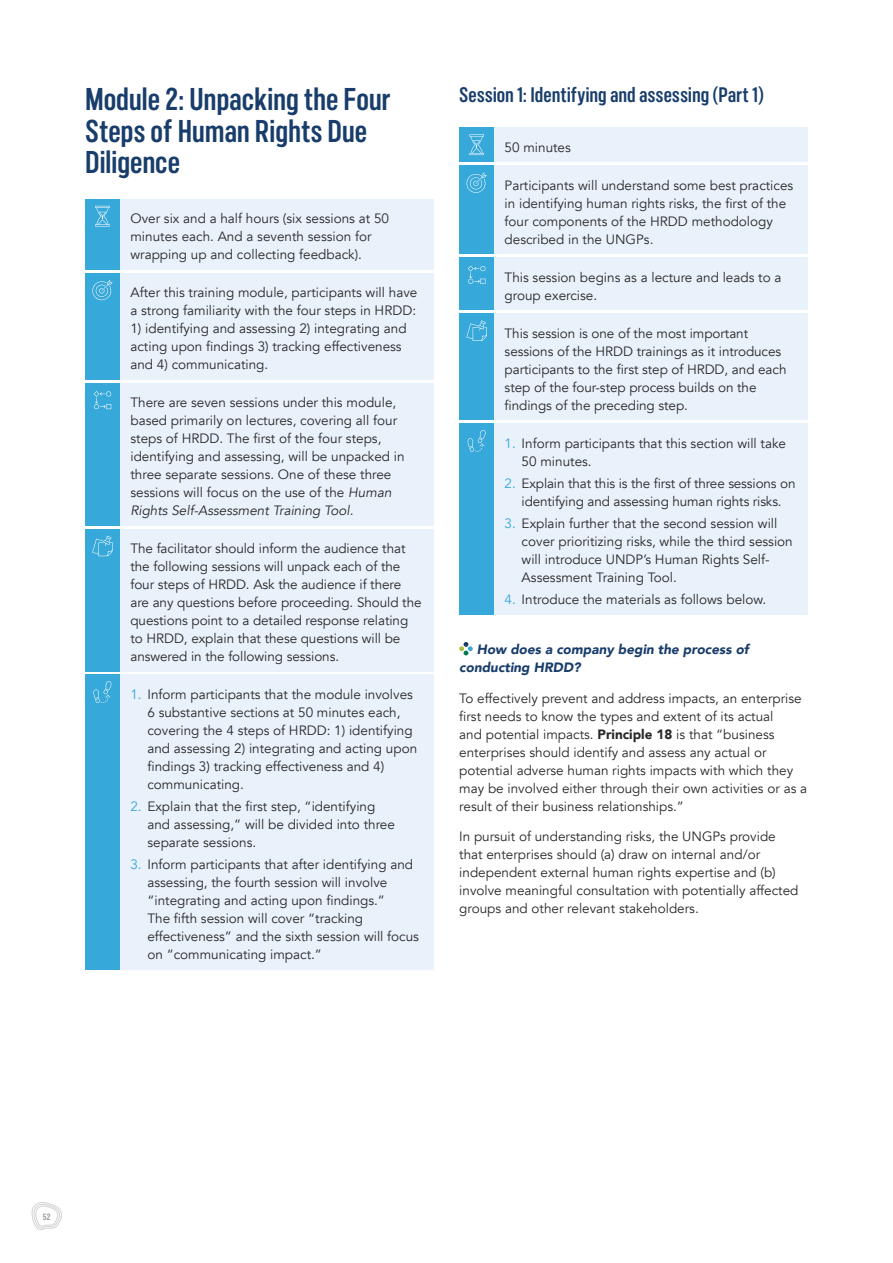
<style>
.page{position:relative;width:893px;height:1263px;background:#fff}
.page>*{position:absolute;margin:0;border:0;box-sizing:border-box;transform-origin:0 0}
.t1{font:700 31.5px/31.5px "Marsden Cm Semi";letter-spacing:-.005em;color:#183d6b}
.t2{font:700 21px "Marsden Cm Semi";color:#183d6b}
.t3{font:13.5px/18px "Avenir";color:#292829}
.t4{font:italic 900 13.5px/18px "Avenir";color:#183d6b}
.t5{font:700 9px "Marsden Cm Semi";color:#939598}
.s1{font-style:italic}
.s2{color:#37a8da}
.s3{font-weight:900}
</style>
<div class="page">
<div style="left:120px;top:199px;width:314px;height:71px;background:#e9f1fa"></div>
<div style="left:85px;top:199px;width:35px;height:71px;background:#37a8da"></div>
<svg style="left:95px;top:206px;width:15px;height:20px"></svg>
<div style="left:120px;top:273px;width:314px;height:106px;background:#e9f1fa"></div>
<div style="left:85px;top:273px;width:35px;height:106px;background:#37a8da"></div>
<svg style="left:92px;top:280px;width:21px;height:21px"></svg>
<div style="left:85px;top:383px;width:35px;height:142px;background:#37a8da"></div>
<svg style="left:94px;top:391px;width:17px;height:18px"></svg>
<div style="left:120px;top:383px;width:314px;height:142px;background:#e9f1fa"></div>
<div style="left:120px;top:529px;width:314px;height:142px;background:#e9f1fa"></div>
<div style="left:85px;top:529px;width:35px;height:142px;background:#37a8da"></div>
<svg style="left:92px;top:536px;width:21px;height:20px"></svg>
<div style="left:120px;top:675px;width:314px;height:295px;background:#e9f1fa"></div>
<div style="left:85px;top:675px;width:35px;height:295px;background:#37a8da"></div>
<svg style="left:93px;top:681px;width:18px;height:22px"></svg>
<div style="left:494px;top:127px;width:314px;height:35px;background:#e9f1fa"></div>
<div style="left:459px;top:127px;width:35px;height:35px;background:#37a8da"></div>
<svg style="left:469px;top:134px;width:15px;height:21px"></svg>
<div style="left:494px;top:165px;width:314px;height:89px;background:#e9f1fa"></div>
<div style="left:459px;top:165px;width:35px;height:89px;background:#37a8da"></div>
<svg style="left:466px;top:173px;width:21px;height:20px"></svg>
<div style="left:459px;top:257px;width:35px;height:53px;background:#37a8da"></div>
<svg style="left:468px;top:266px;width:17px;height:18px"></svg>
<div style="left:494px;top:257px;width:314px;height:53px;background:#e9f1fa"></div>
<div style="left:494px;top:313px;width:314px;height:107px;background:#e9f1fa"></div>
<div style="left:459px;top:313px;width:35px;height:107px;background:#37a8da"></div>
<svg style="left:466px;top:320px;width:21px;height:21px"></svg>
<div style="left:494px;top:423px;width:314px;height:192px;background:#e9f1fa"></div>
<div style="left:459px;top:423px;width:35px;height:192px;background:#37a8da"></div>
<svg style="left:467px;top:430px;width:19px;height:22px"></svg>
<svg style="left:459px;top:642px;width:14px;height:13px"></svg>
<svg style="left:31px;top:1202px;width:31px;height:29px"></svg>
<h1 class="t1" style="left:85px;top:84px;width:307px">Module 2: Unpacking the Four<br>Steps of Human Rights Due<br>Diligence</h1>
<p class="t3" style="left:130px;top:209px;width:260px">Over six and a half hours (six sessions at 50 minutes each. And a seventh session for wrapping up and collecting feedback).</p>
<p class="t3" style="left:130px;top:283px;width:288px">After this training module, participants will have a strong familiarity with the four steps in HRDD:</p>
<p class="t3" style="left:130px;top:319px;width:278px">1) identifying and assessing 2) integrating and acting upon findings 3) tracking effectiveness and 4) communicating.</p>
<p class="t3" style="left:130px;top:393px;width:276px">There are seven sessions under this module, based primarily on lectures, covering all four steps of HRDD. The first of the four steps, identifying and assessing, will be unpacked in three separate sessions. One of these three sessions will focus on the use of the <span class="s1">Human Rights Self-Assessment Training Tool.</span></p>
<p class="t3" style="left:130px;top:539px;width:293px">The facilitator should inform the audience that the following sessions will unpack each of the four steps of HRDD. Ask the audience if there are any questions before proceeding. Should the questions point to a detailed response relating to HRDD, explain that these questions will be answered in the following sessions.</p>
<p class="t3" style="left:147px;top:685px;width:271px;text-indent:-17px"><span class="s2">1.</span> Inform participants that the module involves 6 substantive sections at 50 minutes each, covering the 4 steps of HRDD: 1) identifying and assessing 2) integrating and acting upon findings 3) tracking effectiveness and 4) communicating.</p>
<p class="t3" style="left:147px;top:798px;width:249px;text-indent:-17px"><span class="s2">2.</span> Explain that the first step, “identifying and assessing,” will be divided into three separate sessions.</p>
<p class="t3" style="left:147px;top:856px;width:273px;text-indent:-17px"><span class="s2">3.</span> Inform participants that after identifying and assessing, the fourth session will involve “integrating and acting upon findings.”<br>The fifth session will cover “tracking effectiveness” and the sixth session will focus on “communicating impact.”</p>
<h2 class="t2" style="left:459px;top:84px;width:306px">Session 1: Identifying and assessing (Part 1)</h2>
<p class="t3" style="left:505px;top:138px;width:68px">50 minutes</p>
<p class="t3" style="left:505px;top:176px;width:290px">Participants will understand some best practices in identifying human rights risks, the first of the four components of the HRDD methodology described in the UNGPs.</p>
<p class="t3" style="left:505px;top:268px;width:278px">This session begins as a lecture and leads to a group exercise.</p>
<p class="t3" style="left:505px;top:324px;width:283px">This session is one of the most important sessions of the HRDD trainings as it introduces participants to the first step of HRDD, and each step of the four-step process builds on the findings of the preceding step.</p>
<p class="t3" style="left:522px;top:434px;width:266px;text-indent:-17px"><span class="s2">1.</span> Inform participants that this section will take<br>50 minutes.</p>
<p class="t3" style="left:505px;top:474px;width:292px;text-align:center"><span class="s2">2.</span> Explain that this is the first of three sessions on identifying and assessing human rights risks.</p>
<p class="t3" style="left:522px;top:515px;width:273px;text-indent:-17px"><span class="s2">3.</span> Explain further that the second session will cover prioritizing risks, while the third session will introduce UNDP’s Human Rights Self-Assessment Training Tool.</p>
<p class="t3" style="left:505px;top:591px;width:263px"><span class="s2">4.</span> Introduce the materials as follows below.</p>
<p class="t4" style="left:459px;top:640px;width:291px;text-indent:17px">How does a company begin the process of conducting HRDD?</p>
<p class="t3" style="left:459px;top:689px;width:349px">To effectively prevent and address impacts, an enterprise first needs to know the types and extent of its actual<br>and potential impacts. <span class="s3">Principle 18</span> is that “business enterprises should identify and assess any actual or potential adverse human rights impacts with which they may be involved either through their own activities or as a result of their business relationships.”</p>
<p class="t3" style="left:459px;top:828px;width:341px">In pursuit of understanding risks, the UNGPs provide that enterprises should (a) draw on internal and/or independent external human rights expertise and (b) involve meaningful consultation with potentially affected groups and other relevant stakeholders.</p>
<p class="t5" style="left:43px;top:1212px;width:9px">52</p>
</div>
